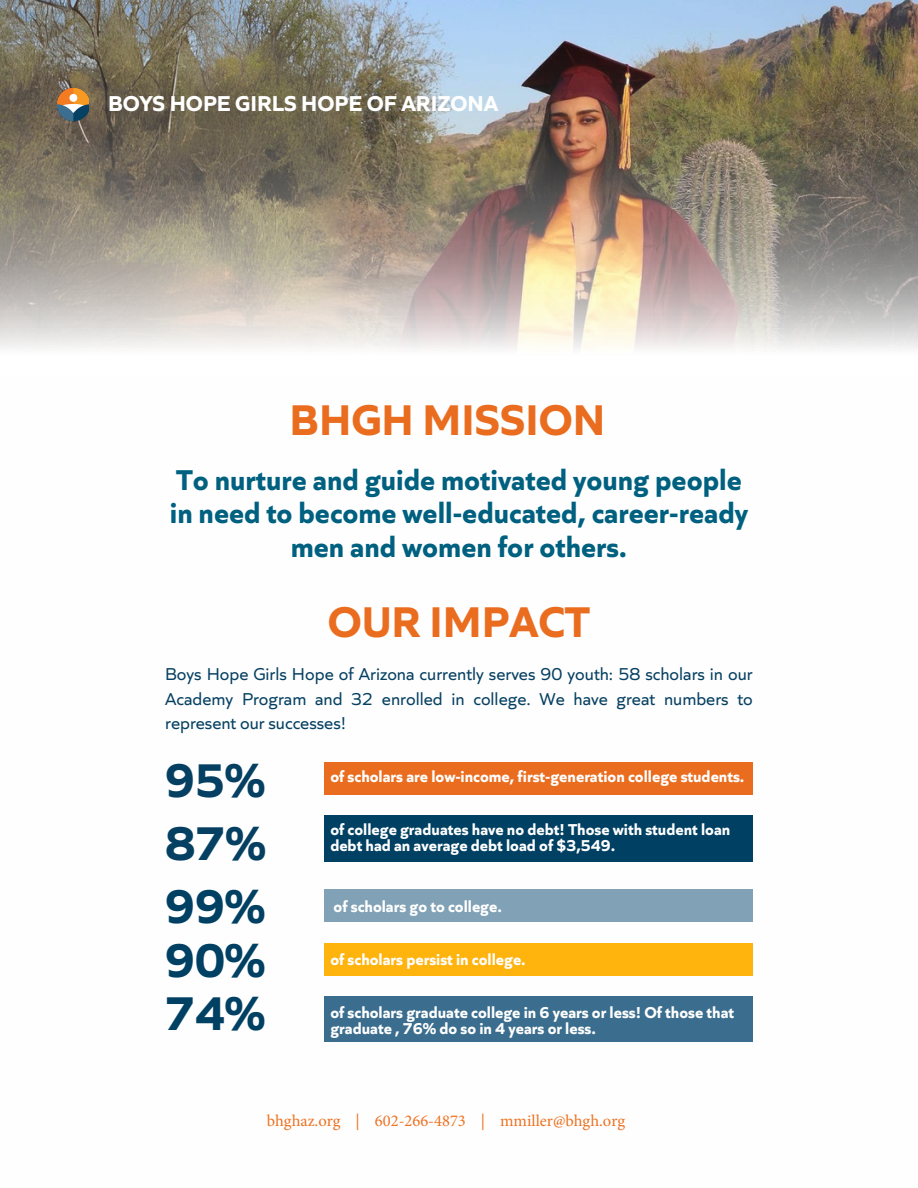
<style>
.page{position:relative;width:918px;height:1188px;background:#fff}
.page>*{position:absolute;margin:0;border:0;box-sizing:border-box;transform-origin:0 0}
.t1{font:700 49.5px "Quiet Sans";color:#004063}
.t2{font:700 49.5px "Quiet Sans";color:#054062}
.t3{font:700 45px "Quiet Sans";color:#ea6d1f}
.t4{font:700 30px/33.8px "Quiet Sans";color:#006080;text-align:center}
.t5{font:700 22.5px "Quiet Sans";color:#fff}
.t6{font:18px/24.8px "Quiet Sans";color:#064062;text-align:justify}
.t7{font:700 16.5px/15.8px "Quiet Sans";color:#fefefe}
.t8{font:700 16.5px "Quiet Sans";color:#fff}
.t9{font:16.5px "Minion Pro";color:#ed711f}
</style>
<div class="page">
<div style="left:324px;top:762px;width:429px;height:33px;background:#ea6d1f"></div>
<div style="left:324px;top:889px;width:429px;height:33px;background:#80a1b6"></div>
<div style="left:324px;top:943px;width:429px;height:33px;background:#ffb30d"></div>
<div style="left:324px;top:996px;width:429px;height:46px;background:#3a6d8e"></div>
<div style="left:324px;top:815px;width:429px;height:47px;background:#004063"></div>
<img style="left:0;top:0;width:918px;height:348px">
<img style="left:57px;top:86px;width:32px;height:36px">
<p class="t5" style="left:108px;top:89px;width:392px">BOYS HOPE GIRLS HOPE OF ARIZONA</p>
<h4 class="t3" style="left:290px;top:392px;width:317px">BHGH MISSION</h4>
<p class="t4" style="left:170px;top:462px;width:580px">To nurture and guide motivated young people in need to become well-educated, career-ready men and women for others.</p>
<p class="t3" style="left:328px;top:594px;width:263px">OUR IMPACT</p>
<h1 class="t6" style="left:165px;top:661px;width:589px">Boys Hope Girls Hope of Arizona currently serves 90 youth: 58 scholars in our Academy Program and 32 enrolled in college. We have great numbers to represent our successes!</h1>
<h1 class="t2" style="left:165px;top:749px;width:102px">95%</h1>
<h2 class="t2" style="left:166px;top:812px;width:102px">87%</h2>
<h1 class="t1" style="left:165px;top:876px;width:102px">99%</h1>
<p class="t1" style="left:165px;top:929px;width:102px">90%</p>
<h1 class="t1" style="left:165px;top:983px;width:102px">74%</h1>
<h1 class="t7" style="left:330px;top:1004px;width:405px">of scholars graduate college in 6 years or less! Of those that</h1>
<p class="t8" style="left:330px;top:767px;width:416px">of scholars are low-income, first-generation college students.</p>
<h3 class="t7" style="left:330px;top:821px;width:402px">of college graduates have no debt! Those with student loan debt had an average debt load of $3,549.</h3>
<p class="t7" style="left:334px;top:898px;width:170px">of scholars go to college.</p>
<p class="t7" style="left:330px;top:952px;width:197px">of scholars persist in college.</p>
<h1 class="t7" style="left:330px;top:1020px;width:267px">graduate , 76% do so in 4 years or less.</h1>
<p class="t9" style="left:267px;top:1114px;width:360px">bhghaz.org | 602-266-4873 | mmiller@bhgh.org</p>
</div>
